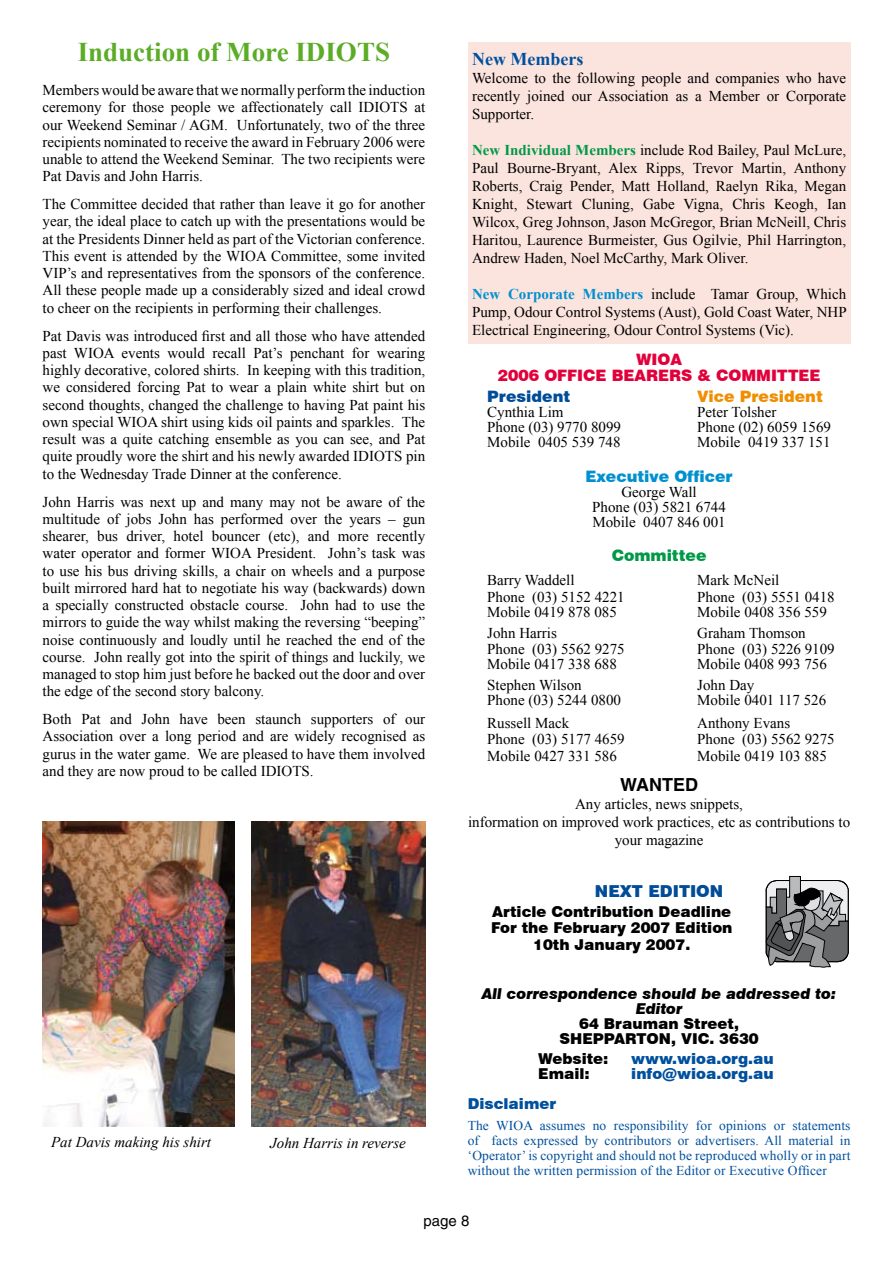
<style>
.page{position:relative;width:893px;height:1263px;background:#fff}
.page>*{position:absolute;margin:0;border:0;box-sizing:border-box;transform-origin:0 0}
.t1{font:700 27px "Times New Roman";color:#5bac26}
.t2{font:700 18px "Times New Roman";color:#00509d}
.t3{font:700 18px "Helvetica";color:#000}
.t4{font:900 16.5px "Swiss 721 BT";color:#004c99}
.t5{font:900 15.75px/16.5px "Swiss 721 BT";color:#e2003b;text-align:center}
.t6{font:900 15.75px "Swiss 721 BT";color:#0090d0}
.t7{font:900 15.75px "Swiss 721 BT";color:#f18e00}
.t8{font:900 15.75px "Swiss 721 BT";color:#004c99}
.t9{font:900 15.75px "Swiss 721 BT";color:#009947}
.t10{font:15px/17.2px "Times New Roman";color:#000;text-align:justify}
.t11{font:900 15px/16.5px "Swiss 721 BT";color:#000;text-align:center}
.t12{font:italic 900 15px/15px "Swiss 721 BT";color:#000;text-align:center}
.t13{font:italic 15px "Times New Roman";color:#000}
.t14{font:900 15px "Swiss 721 BT";color:#00509d}
.t15{font:15px "Helvetica";color:#000}
.t16{font:13.5px/15px "Times New Roman";letter-spacing:.01em;color:#00509d;text-align:justify}
.s1{font-weight:700;color:#009947}
.s2{font-weight:700;color:#0090d0}
</style>
<div class="page">
<img style="left:252px;top:821px;width:173px;height:306px">
<div style="left:468px;top:43px;width:382px;height:301px;background:#fce4de"></div>
<img style="left:43px;top:821px;width:192px;height:306px">
<svg style="left:766px;top:876px;width:83px;height:91px;background:#838385"></svg>
<h1 class="t1" style="left:78px;top:33px;width:314px">Induction of More IDIOTS</h1>
<p class="t10" style="left:43px;top:81px;width:384px">Members would be aware that we normally perform the induction ceremony for those people we affectionately call IDIOTS at our Weekend Seminar / AGM. Unfortunately, two of the three recipients nominated to receive the award in February 2006 were unable to attend the Weekend Seminar. The two recipients were Pat Davis and John Harris.</p>
<p class="t10" style="left:43px;top:195px;width:384px">The Committee decided that rather than leave it go for another year, the ideal place to catch up with the presentations would be at the Presidents Dinner held as part of the Victorian conference.<br>This event is attended by the WIOA Committee, some invited VIP’s and representatives from the sponsors of the conference.<br>All these people made up a considerably sized and ideal crowd to cheer on the recipients in performing their challenges.</p>
<p class="t10" style="left:43px;top:327px;width:384px">Pat Davis was introduced first and all those who have attended past WIOA events would recall Pat’s penchant for wearing highly decorative, colored shirts. In keeping with this tradition, we considered forcing Pat to wear a plain white shirt but on second thoughts, changed the challenge to having Pat paint his own special WIOA shirt using kids oil paints and sparkles. The result was a quite catching ensemble as you can see, and Pat quite proudly wore the shirt and his newly awarded IDIOTS pin to the Wednesday Trade Dinner at the conference.</p>
<p class="t10" style="left:43px;top:493px;width:384px">John Harris was next up and many may not be aware of the multitude of jobs John has performed over the years – gun shearer, bus driver, hotel bouncer (etc), and more recently water operator and former WIOA President. John’s task was to use his bus driving skills, a chair on wheels and a purpose built mirrored hard hat to negotiate his way (backwards) down a specially constructed obstacle course. John had to use the mirrors to guide the way whilst making the reversing “beeping” noise continuously and loudly until he reached the end of the course. John really got into the spirit of things and luckily, we managed to stop him just before he backed out the door and over the edge of the second story balcony.</p>
<p class="t10" style="left:43px;top:710px;width:384px">Both Pat and John have been staunch supporters of our Association over a long period and are widely recognised as gurus in the water game. We are pleased to have them involved and they are now proud to be called IDIOTS.</p>
<p class="t13" style="left:51px;top:1131px;width:162px">Pat Davis making his shirt</p>
<p class="t13" style="left:270px;top:1132px;width:137px">John Harris in reverse</p>
<p class="t2" style="left:472px;top:46px;width:113px">New Members</p>
<p class="t10" style="left:472px;top:68px;width:376px;line-height:18px">Welcome to the following people and companies who have recently joined our Association as a Member or Corporate Supporter.</p>
<p class="t10" style="left:472px;top:140px;width:376px;line-height:18px"><span class="s1">New Individual Members</span> include Rod Bailey, Paul McLure, Paul Bourne-Bryant, Alex Ripps, Trevor Martin, Anthony Roberts, Craig Pender, Matt Holland, Raelyn Rika, Megan Knight, Stewart Cluning, Gabe Vigna, Chris Keogh, Ian Wilcox, Greg Johnson, Jason McGregor, Brian McNeill, Chris Haritou, Laurence Burmeister, Gus Ogilvie, Phil Harrington, Andrew Haden, Noel McCarthy, Mark Oliver.</p>
<p class="t10" style="left:472px;top:284px;width:376px;line-height:18px"><span class="s2">New Corporate Members</span> include Tamar Group, Which Pump, Odour Control Systems (Aust), Gold Coast Water, NHP Electrical Engineering, Odour Control Systems (Vic).</p>
<p class="t5" style="left:498px;top:351px;width:324px">WIOA<br>2006 OFFICE BEARERS &amp; COMMITTEE</p>
<p class="t8" style="left:487px;top:387px;width:84px">President</p>
<p class="t7" style="left:697px;top:387px;width:127px">Vice President</p>
<p class="t10" style="left:487px;top:404px;width:78px">Cynthia Lim</p>
<p class="t10" style="left:697px;top:404px;width:81px">Peter Tolsher</p>
<p class="t10" style="left:487px;top:419px;width:135px">Phone (03) 9770 8099</p>
<p class="t10" style="left:697px;top:419px;width:135px">Phone (02) 6059 1569</p>
<p class="t10" style="left:487px;top:434px;width:135px">Mobile 0405 539 748</p>
<p class="t10" style="left:697px;top:434px;width:135px">Mobile 0419 337 151</p>
<p class="t6" style="left:585px;top:467px;width:149px">Executive Officer</p>
<p class="t10" style="left:592px;top:484px;width:135px;line-height:15px;text-align:center">George Wall<br>Phone (03) 5821 6744<br>Mobile 0407 846 001</p>
<p class="t9" style="left:612px;top:546px;width:96px">Committee</p>
<p class="t10" style="left:487px;top:572px;width:89px">Barry Waddell</p>
<p class="t10" style="left:697px;top:572px;width:84px">Mark McNeil</p>
<p class="t10" style="left:487px;top:588px;width:139px">Phone (03) 5152 4221</p>
<p class="t10" style="left:697px;top:588px;width:139px">Phone (03) 5551 0418</p>
<p class="t10" style="left:487px;top:603px;width:131px">Mobile 0419 878 085</p>
<p class="t10" style="left:697px;top:603px;width:131px">Mobile 0408 356 559</p>
<p class="t10" style="left:487px;top:624px;width:71px">John Harris</p>
<p class="t10" style="left:697px;top:624px;width:110px">Graham Thomson</p>
<p class="t10" style="left:487px;top:641px;width:139px">Phone (03) 5562 9275</p>
<p class="t10" style="left:697px;top:641px;width:139px">Phone (03) 5226 9109</p>
<p class="t10" style="left:487px;top:656px;width:131px">Mobile 0417 338 688</p>
<p class="t10" style="left:697px;top:656px;width:131px">Mobile 0408 993 756</p>
<p class="t10" style="left:487px;top:677px;width:96px">Stephen Wilson</p>
<p class="t10" style="left:697px;top:677px;width:59px">John Day</p>
<p class="t10" style="left:487px;top:692px;width:135px">Phone (03) 5244 0800</p>
<p class="t10" style="left:697px;top:692px;width:131px">Mobile 0401 117 526</p>
<p class="t10" style="left:487px;top:714px;width:84px">Russell Mack</p>
<p class="t10" style="left:697px;top:714px;width:94px">Anthony Evans</p>
<p class="t10" style="left:487px;top:731px;width:139px">Phone (03) 5177 4659</p>
<p class="t10" style="left:697px;top:731px;width:139px">Phone (03) 5562 9275</p>
<p class="t10" style="left:487px;top:747px;width:131px">Mobile 0427 331 586</p>
<p class="t10" style="left:697px;top:747px;width:131px">Mobile 0419 103 885</p>
<p class="t3" style="left:620px;top:773px;width:79px">WANTED</p>
<p class="t10" style="left:468px;top:794px;width:384px;line-height:18px;text-align:center">Any articles, news snippets,<br>information on improved work practices, etc as contributions to your magazine</p>
<p class="t4" style="left:595px;top:881px;width:130px">NEXT EDITION</p>
<p class="t11" style="left:491px;top:903px;width:243px">Article Contribution Deadline<br>For the February 2007 Edition<br>10th January 2007.</p>
<p class="t12" style="left:482px;top:986px;width:356px">All correspondence should be addressed to:<br>Editor</p>
<p class="t11" style="left:559px;top:1016px;width:201px;line-height:15px">64 Brauman Street,<br>SHEPPARTON, VIC. 3630</p>
<p class="t11" style="left:538px;top:1050px;width:72px">Website:</p>
<p class="t14" style="left:631px;top:1049px;width:144px">www.wioa.org.au</p>
<p class="t11" style="left:538px;top:1065px;width:53px">Email:</p>
<p class="t14" style="left:631px;top:1064px;width:144px">info@wioa.org.au</p>
<p class="t14" style="left:468px;top:1094px;width:90px">Disclaimer</p>
<p class="t16" style="left:468px;top:1117px;width:384px">The WIOA assumes no responsibility for opinions or statements of facts expressed by contributors or advertisers. All material in ‘Operator’ is copyright and should not be reproduced wholly or in part without the written permission of the Editor or Executive Officer</p>
<p class="t15" style="left:424px;top:1212px;width:47px">page 8</p>
</div>
